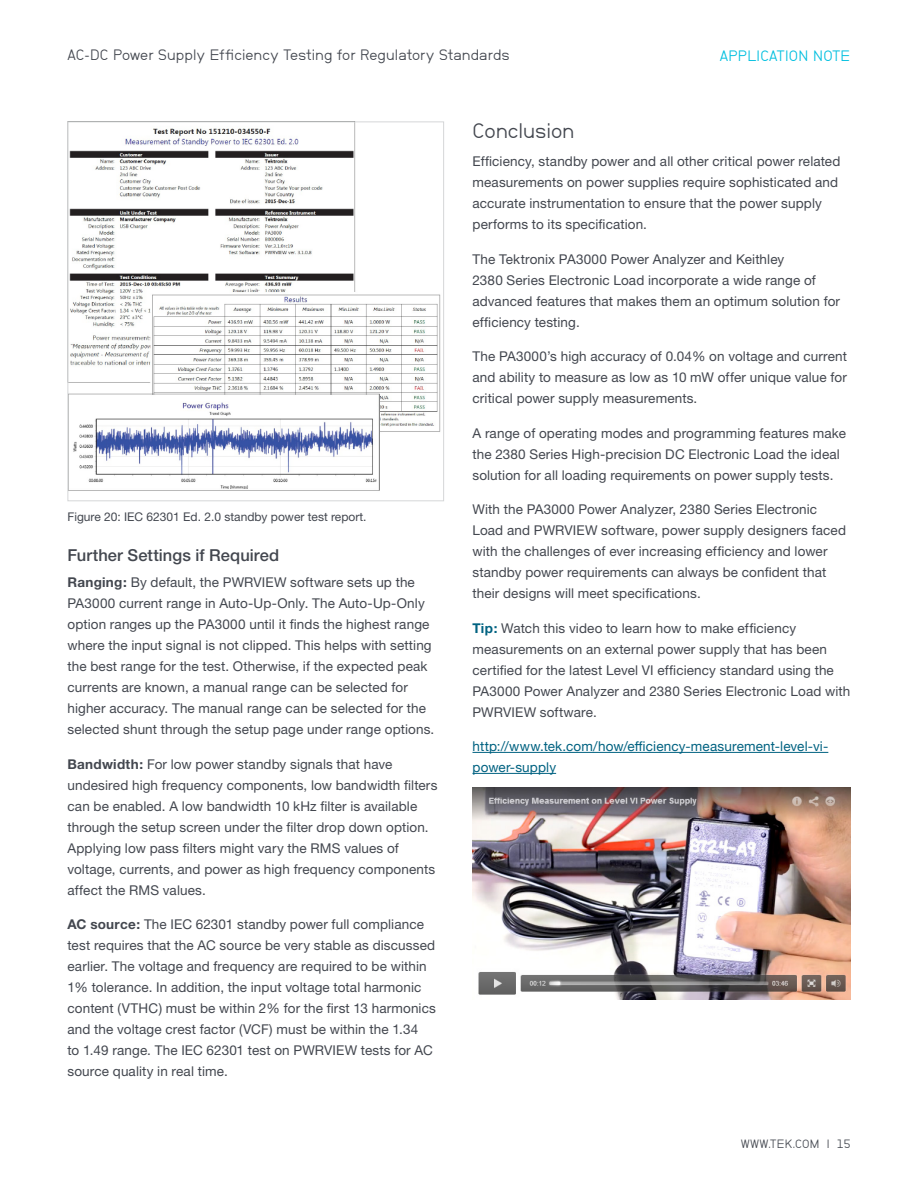
<style>
.page{position:relative;width:918px;height:1188px;background:#fff}
.page>*{position:absolute;margin:0;border:0;box-sizing:border-box;transform-origin:0 0}
.t1{font:21px "NB Grotesk";letter-spacing:-.005em;color:#43474f}
.t2{font:500 16.5px "Helvetica Neue";color:#43474f}
.t3{font:15px "NB Grotesk";letter-spacing:.005em;color:#43474f}
.t4{font:15px "NB Grotesk";letter-spacing:.02em;color:#00bfdf}
.t5{font:13.5px/21px "Helvetica Neue";letter-spacing:.01em;color:#43474f}
.t6{font:13.5px/21px "Helvetica Neue";letter-spacing:.01em;color:#006281}
.t7{font:12px "Helvetica Neue";color:#43474f}
.t8{font:12px "NB Grotesk";letter-spacing:.02em;color:#43474f}
.s1{font-weight:700}
.s2{font-weight:700;color:#006281}
</style>
<div class="page">
<img style="left:70px;top:124px;width:371px;height:367px">
<div style="left:68px;top:122px;width:376px;height:379px;border:1px solid #d5d7d8"></div>
<hr style="left:472px;top:752px;width:356px;height:1px;background:#006281">
<hr style="left:472px;top:773px;width:84px;height:1px;background:#006281">
<img style="left:472px;top:788px;width:378px;height:211px">
<p class="t3" style="left:68px;top:46px;width:444px">AC-DC Power Supply Efficiency Testing for Regulatory Standards</p>
<p class="t4" style="left:720px;top:47px;width:132px">APPLICATION NOTE</p>
<p class="t7" style="left:68px;top:510px;width:300px">Figure 20: IEC 62301 Ed. 2.0 standby power test report.</p>
<p class="t2" style="left:68px;top:546px;width:213px">Further Settings if Required</p>
<p class="t5" style="left:68px;top:572px;width:368px"><span class="s1">Ranging:</span> By default, the PWRVIEW software sets up the PA3000 current range in Auto-Up-Only. The Auto-Up-Only option ranges up the PA3000 until it finds the highest range where the input signal is not clipped. This helps with setting the best range for the test. Otherwise, if the expected peak currents are known, a manual range can be selected for higher accuracy. The manual range can be selected for the selected shunt through the setup page under range options.</p>
<p class="t5" style="left:68px;top:753px;width:372px"><span class="s1">Bandwidth:</span> For low power standby signals that have undesired high frequency components, low bandwidth filters can be enabled. A low bandwidth 10 kHz filter is available through the setup screen under the filter drop down option.<br>Applying low pass filters might vary the RMS values of voltage, currents, and power as high frequency components affect the RMS values.</p>
<p class="t5" style="left:68px;top:914px;width:370px"><span class="s1">AC source:</span> The IEC 62301 standby power full compliance test requires that the AC source be very stable as discussed earlier. The voltage and frequency are required to be within 1% tolerance. In addition, the input voltage total harmonic content (VTHC) must be within 2% for the first 13 harmonics and the voltage crest factor (VCF) must be within the 1.34<br>to 1.49 range. The IEC 62301 test on PWRVIEW tests for AC source quality in real time.</p>
<h1 class="t1" style="left:472px;top:119px;width:103px">Conclusion</h1>
<p class="t5" style="left:472px;top:151px;width:369px">Efficiency, standby power and all other critical power related measurements on power supplies require sophisticated and accurate instrumentation to ensure that the power supply performs to its specification.</p>
<p class="t5" style="left:472px;top:248px;width:369px">The Tektronix PA3000 Power Analyzer and Keithley<br>2380 Series Electronic Load incorporate a wide range of advanced features that makes them an optimum solution for efficiency testing.</p>
<p class="t5" style="left:472px;top:346px;width:376px;text-align:justify">The PA3000’s high accuracy of 0.04% on voltage and current and ability to measure as low as 10 mW offer unique value for critical power supply measurements.</p>
<p class="t5" style="left:472px;top:422px;width:375px">A range of operating modes and programming features make the 2380 Series High-precision DC Electronic Load the ideal solution for all loading requirements on power supply tests.</p>
<p class="t5" style="left:472px;top:499px;width:375px">With the PA3000 Power Analyzer, 2380 Series Electronic Load and PWRVIEW software, power supply designers faced with the challenges of ever increasing efficiency and lower standby power requirements can always be confident that their designs will meet specifications.</p>
<p class="t5" style="left:472px;top:617px;width:379px"><span class="s2">Tip:</span> Watch this video to learn how to make efficiency measurements on an external power supply that has been certified for the latest Level VI efficiency standard using the PA3000 Power Analyzer and 2380 Series Electronic Load with PWRVIEW software.</p>
<p class="t6" style="left:472px;top:737px;width:357px">http://www.tek.com/how/efficiency-measurement-level-vi&shy;power-supply</p>
<p class="t8" style="left:741px;top:1137px;width:111px">WWW.TEK.COM | 15</p>
</div>
